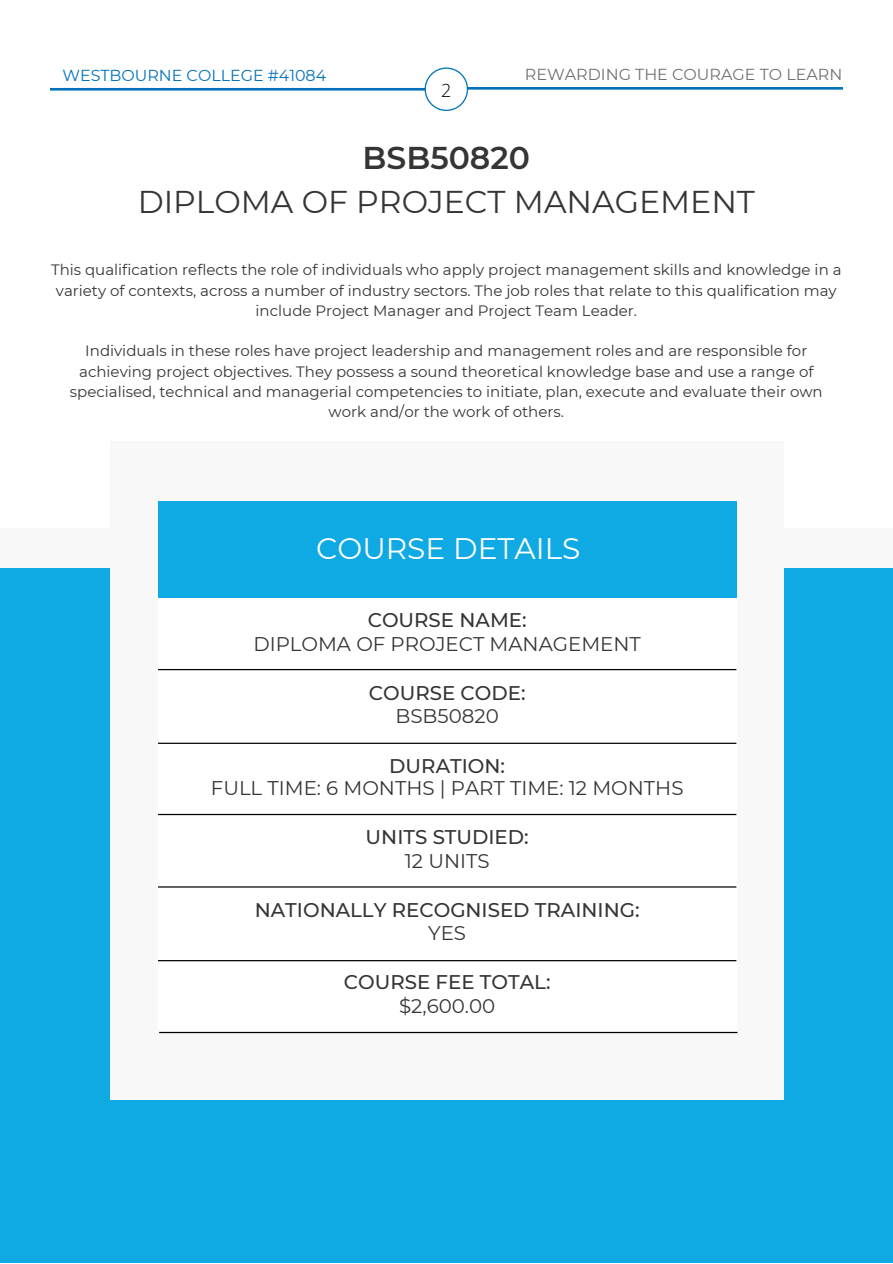
<style>
.page{position:relative;width:893px;height:1264px;background:#fff}
.page>*{position:absolute;margin:0;border:0;box-sizing:border-box;transform-origin:0 0}
.t1{font:31.5px "Montserrat";color:#353634}
.t2{font:600 31.5px "Montserrat";color:#353634}
.t3{font:29.7px "Montserrat";color:#fff}
.t4{font:500 19.8px "Montserrat";color:#353634}
.t5{font:19.8px "Montserrat";color:#353634}
.t6{font:300 18px "Open Sans";color:#000}
.t7{font:15.9px "Montserrat";color:#6e7173}
.t8{font:15.9px "Montserrat";color:#0372bb}
.t9{font:15px/20.2px "Montserrat";color:#353634;text-align:center}
</style>
<div class="page">
<svg style="left:50px;top:67px;width:792px;height:44px"></svg>
<div style="left:0;top:567px;width:892px;height:695px;background:#0fa9e4"></div>
<div style="left:0;top:528px;width:892px;height:39px;background:#f9f8f8"></div>
<div style="left:110px;top:441px;width:673px;height:658px;background:#f9f8f8"></div>
<div style="left:158px;top:501px;width:578px;height:96px;background:#0fa9e4"></div>
<div style="left:158px;top:597px;width:578px;height:73px;background:#fff"></div>
<div style="left:158px;top:670px;width:578px;height:72px;background:#fff"></div>
<hr style="left:158px;top:669px;width:578px;height:1px;background:#000">
<div style="left:158px;top:742px;width:578px;height:73px;background:#fff"></div>
<hr style="left:158px;top:742px;width:578px;height:2px;background:#000">
<div style="left:158px;top:815px;width:578px;height:72px;background:#fff"></div>
<hr style="left:158px;top:813px;width:578px;height:2px;background:#000">
<div style="left:158px;top:887px;width:578px;height:73px;background:#fff"></div>
<hr style="left:158px;top:886px;width:578px;height:1px;background:#000">
<div style="left:158px;top:960px;width:578px;height:72px;background:#fff"></div>
<hr style="left:158px;top:960px;width:578px;height:1px;background:#000">
<hr style="left:159px;top:1031px;width:578px;height:2px;background:#000">
<p class="t8" style="left:62px;top:66px;width:265px">WESTBOURNE COLLEGE #41084</p>
<p class="t6" style="left:441px;top:77px;width:12px">2</p>
<p class="t7" style="left:525px;top:65px;width:319px">REWARDING THE COURAGE TO LEARN</p>
<p class="t2" style="left:362px;top:139px;width:169px">BSB50820</p>
<p class="t1" style="left:138px;top:182px;width:618px">DIPLOMA OF PROJECT MANAGEMENT</p>
<p class="t9" style="left:51px;top:260px;width:791px">This qualification reflects the role of individuals who apply project management skills and knowledge in a variety of contexts, across a number of industry sectors. The job roles that relate to this qualification may include Project Manager and Project Team Leader.</p>
<p class="t9" style="left:70px;top:341px;width:754px">Individuals in these roles have project leadership and management roles and are responsible for achieving project objectives. They possess a sound theoretical knowledge base and use a range of specialised, technical and managerial competencies to initiate, plan, execute and evaluate their own work and/or the work of others.</p>
<p class="t3" style="left:316px;top:529px;width:266px">COURSE DETAILS</p>
<p class="t4" style="left:367px;top:608px;width:160px">COURSE NAME:</p>
<p class="t5" style="left:253px;top:631px;width:389px">DIPLOMA OF PROJECT MANAGEMENT</p>
<p class="t4" style="left:369px;top:680px;width:158px">COURSE CODE:</p>
<p class="t5" style="left:395px;top:703px;width:105px">BSB50820</p>
<p class="t4" style="left:389px;top:753px;width:117px">DURATION:</p>
<p class="t5" style="left:211px;top:776px;width:474px">FULL TIME: 6 MONTHS | PART TIME: 12 MONTHS</p>
<p class="t4" style="left:365px;top:825px;width:164px">UNITS STUDIED:</p>
<p class="t5" style="left:405px;top:848px;width:86px">12 UNITS</p>
<p class="t4" style="left:255px;top:897px;width:386px">NATIONALLY RECOGNISED TRAINING:</p>
<p class="t5" style="left:428px;top:921px;width:39px">YES</p>
<p class="t4" style="left:344px;top:970px;width:208px">COURSE FEE TOTAL:</p>
<p class="t5" style="left:399px;top:993px;width:98px">$2,600.00</p>
</div>
